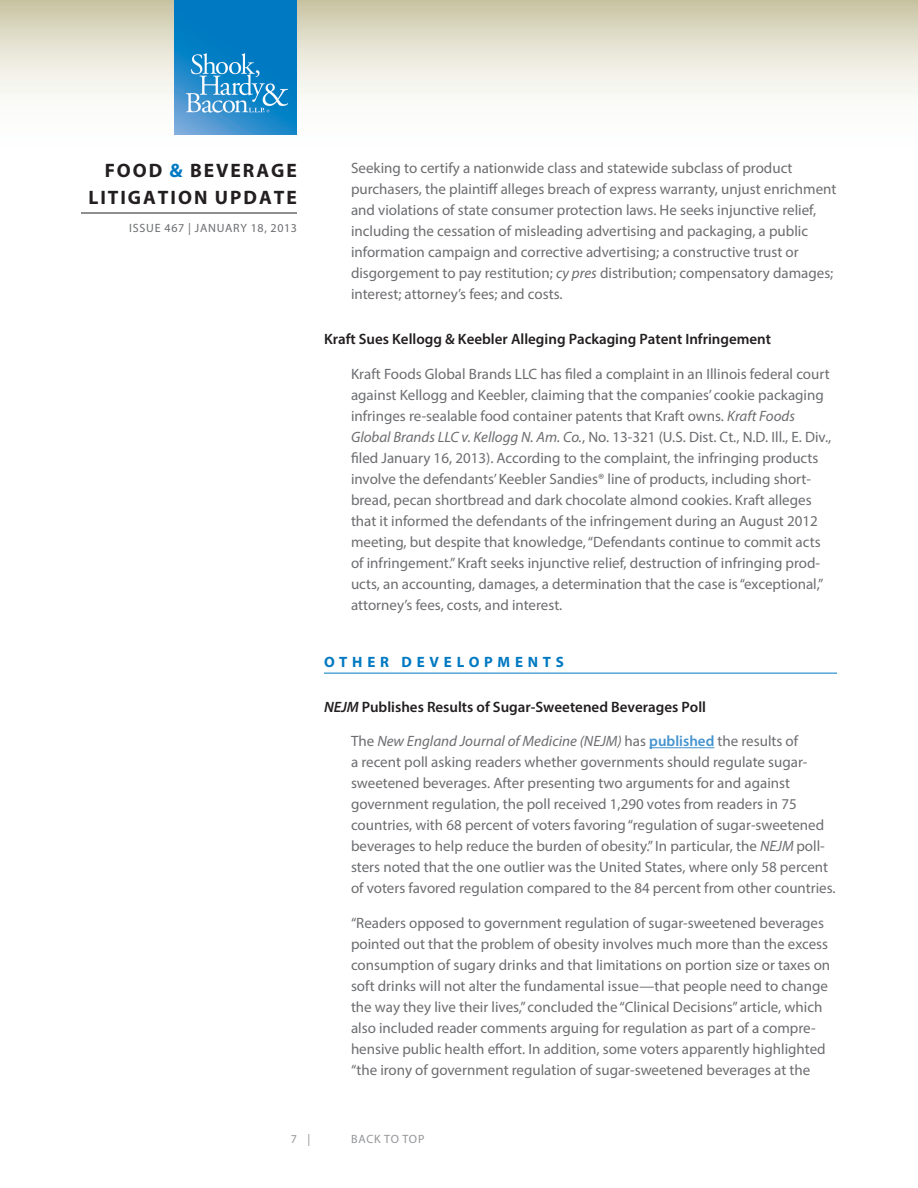
<style>
.page{position:relative;width:918px;height:1188px;background:#fff}
.page>*{position:absolute;margin:0;border:0;box-sizing:border-box;transform-origin:0 0}
.t1{font:700 19.5px/27px "Myriad Pro";letter-spacing:.1em;color:#231f20;text-align:right}
.Body{font:15px/21px "Myriad Pro";color:#6c6d70}
.Subhead{font:600 15px "Myriad Pro";color:#231f20}
.Head{font:700 15px "Myriad Pro";letter-spacing:.32em;color:#0079c2}
.t2{font:12px "Myriad Pro";letter-spacing:.065em;color:#6c6d70}
.t3{font:12px "Myriad Pro";letter-spacing:.06em;color:#939598}
.s1{color:#0079c2}
.s2{font-style:italic}
.s3{font-weight:600;color:#4393cf}
</style>
<div class="page">
<svg style="left:0;top:0;width:918px;height:135px"></svg>
<hr style="left:81px;top:213px;width:216px;height:1px;background:#231f20">
<img style="left:175px;top:0;width:122px;height:135px">
<hr style="left:324px;top:673px;width:513px;height:1px;background:#0079c2">
<hr style="left:649px;top:747px;width:65px;height:1px;background:#4393cf">
<h1 class="t1" style="left:88px;top:156px;width:210px">FOOD <span class="s1">&amp;</span> BEVERAGE<br>LITIGATION UPDATE</h1>
<p class="t2" style="left:129px;top:221px;width:169px">ISSUE 467 | JANUARY 18, 2013</p>
<p class="Body" style="left:351px;top:157px;width:487px">Seeking to certify a nationwide class and statewide subclass of product purchasers, the plaintiff alleges breach of express warranty, unjust enrichment and violations of state consumer protection laws. He seeks injunctive relief, including the cessation of misleading advertising and packaging, a public information campaign and corrective advertising; a constructive trust or disgorgement to pay restitution; <span class="s2">cy pres</span> distribution; compensatory damages; interest; attorney’s fees; and costs.</p>
<p class="Subhead" style="left:324px;top:330px;width:449px">Kraft Sues Kellogg &amp; Keebler Alleging Packaging Patent Infringement</p>
<p class="Body" style="left:351px;top:363px;width:482px">Kraft Foods Global Brands LLC has filed a complaint in an Illinois federal court against Kellogg and Keebler, claiming that the companies’ cookie packaging infringes re-sealable food container patents that Kraft owns. <span class="s2">Kraft Foods Global Brands LLC v. Kellogg N. Am. Co.</span>, No. 13-321 (U.S. Dist. Ct., N.D. Ill., E. Div., filed January 16, 2013). According to the complaint, the infringing products involve the defendants’ Keebler Sandies® line of products, including short&shy;bread, pecan shortbread and dark chocolate almond cookies. Kraft alleges that it informed the defendants of the infringement during an August 2012 meeting, but despite that knowledge, “Defendants continue to commit acts of infringement.” Kraft seeks injunctive relief, destruction of infringing prod&shy;ucts, an accounting, damages, a determination that the case is “exceptional,” attorney’s fees, costs, and interest.</p>
<p class="Head" style="left:324px;top:652px;width:241px">OTHER DEVELOPMENTS</p>
<p class="Subhead" style="left:324px;top:697px;width:384px"><span class="s2">NEJM</span> Publishes Results of Sugar-Sweetened Beverages Poll</p>
<p class="Body" style="left:351px;top:730px;width:486px">The <span class="s2">New England Journal of Medicine (NEJM)</span> has <span class="s3">published</span> the results of<br>a recent poll asking readers whether governments should regulate sugar&shy;sweetened beverages. After presenting two arguments for and against government regulation, the poll received 1,290 votes from readers in 75 countries, with 68 percent of voters favoring “regulation of sugar-sweetened beverages to help reduce the burden of obesity.” In particular, the <span class="s2">NEJM</span> poll&shy;sters noted that the one outlier was the United States, where only 58 percent of voters favored regulation compared to the 84 percent from other countries.</p>
<p class="Body" style="left:351px;top:912px;width:481px">“Readers opposed to government regulation of sugar-sweetened beverages pointed out that the problem of obesity involves much more than the excess consumption of sugary drinks and that limitations on portion size or taxes on soft drinks will not alter the fundamental issue—that people need to change the way they live their lives,” concluded the “Clinical Decisions” article, which also included reader comments arguing for regulation as part of a compre&shy;hensive public health effort. In addition, some voters apparently highlighted “the irony of government regulation of sugar-sweetened beverages at the</p>
<p class="t3" style="left:291px;top:1132px;width:21px">7 |</p>
<p class="t3" style="left:351px;top:1132px;width:75px">BACK TO TOP</p>
</div>
